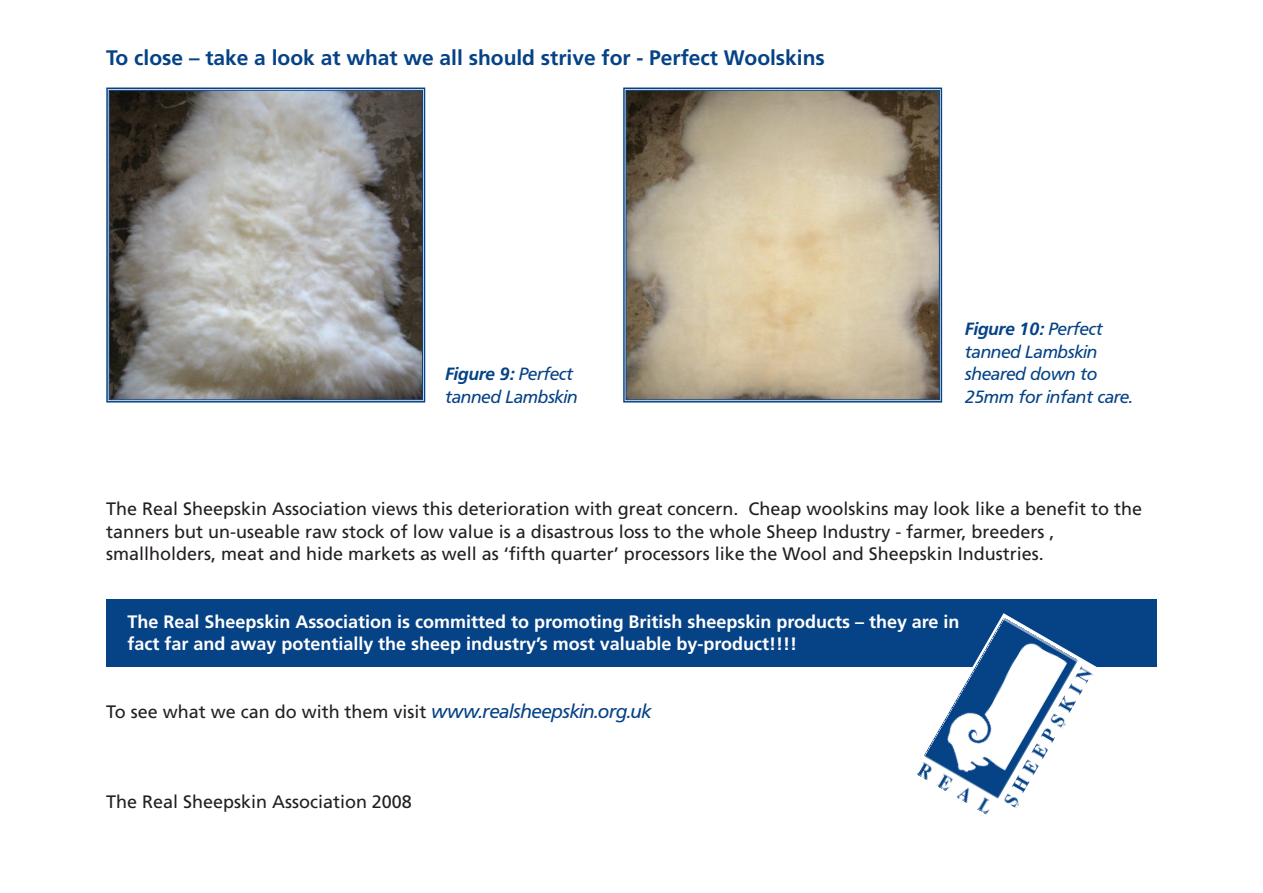
<style>
.page{position:relative;width:1263px;height:893px;background:#fff}
.page>*{position:absolute;margin:0;border:0;box-sizing:border-box;transform-origin:0 0}
.t1{font:700 21px "Frutiger";color:#054286}
.t2{font:18px/22.5px "Frutiger";color:#231f20}
.t3{font:700 18px/22.5px "Frutiger";color:#fff}
.t4{font:16.5px/22.5px "Fruti K";color:#054286}
.t5{font:16.5px "Fruti KHF";color:#054286}
.s1{font-family:"Fruti K"}
.s2{font-family:"Fruti K";color:#054286}
</style>
<div class="page">
<div style="left:106px;top:599px;width:1051px;height:68px;background:#054286"></div>
<img style="left:111px;top:92px;width:310px;height:306px">
<div style="left:106px;top:88px;width:319px;height:315px;border:2px solid #054286"></div>
<div style="left:109px;top:90px;width:314px;height:310px;border:1px solid #054286"></div>
<img style="left:628px;top:92px;width:310px;height:306px">
<div style="left:623px;top:88px;width:319px;height:315px;border:2px solid #054286"></div>
<div style="left:626px;top:90px;width:314px;height:310px;border:1px solid #054286"></div>
<img style="left:916px;top:618px;width:180px;height:197px">
<p class="t1" style="left:106px;top:49px;width:720px">To close – take a look at what we all should strive for - Perfect Woolskins</p>
<p class="t5" style="left:445px;top:365px;width:129px">Figure 9: <span class="s1">Perfect</span></p>
<p class="t4" style="left:445px;top:386px;width:134px">tanned Lambskin</p>
<p class="t5" style="left:965px;top:320px;width:139px">Figure 10: <span class="s1">Perfect</span></p>
<p class="t4" style="left:965px;top:341px;width:169px">tanned Lambskin sheared down to<br>25mm for infant care.</p>
<p class="t2" style="left:106px;top:499px;width:1037px">The Real Sheepskin Association views this deterioration with great concern. Cheap woolskins may look like a benefit to the tanners but un-useable raw stock of low value is a disastrous loss to the whole Sheep Industry - farmer, breeders , smallholders, meat and hide markets as well as ‘fifth quarter’ processors like the Wool and Sheepskin Industries.</p>
<p class="t3" style="left:128px;top:611px;width:833px">The Real Sheepskin Association is committed to promoting British sheepskin products – they are in fact far and away potentially the sheep industry’s most valuable by-product!!!!</p>
<p class="t2" style="left:106px;top:701px;width:546px">To see what we can do with them visit <span class="s2">www.realsheepskin.org.uk</span></p>
<p class="t2" style="left:106px;top:791px;width:307px">The Real Sheepskin Association 2008</p>
</div>
